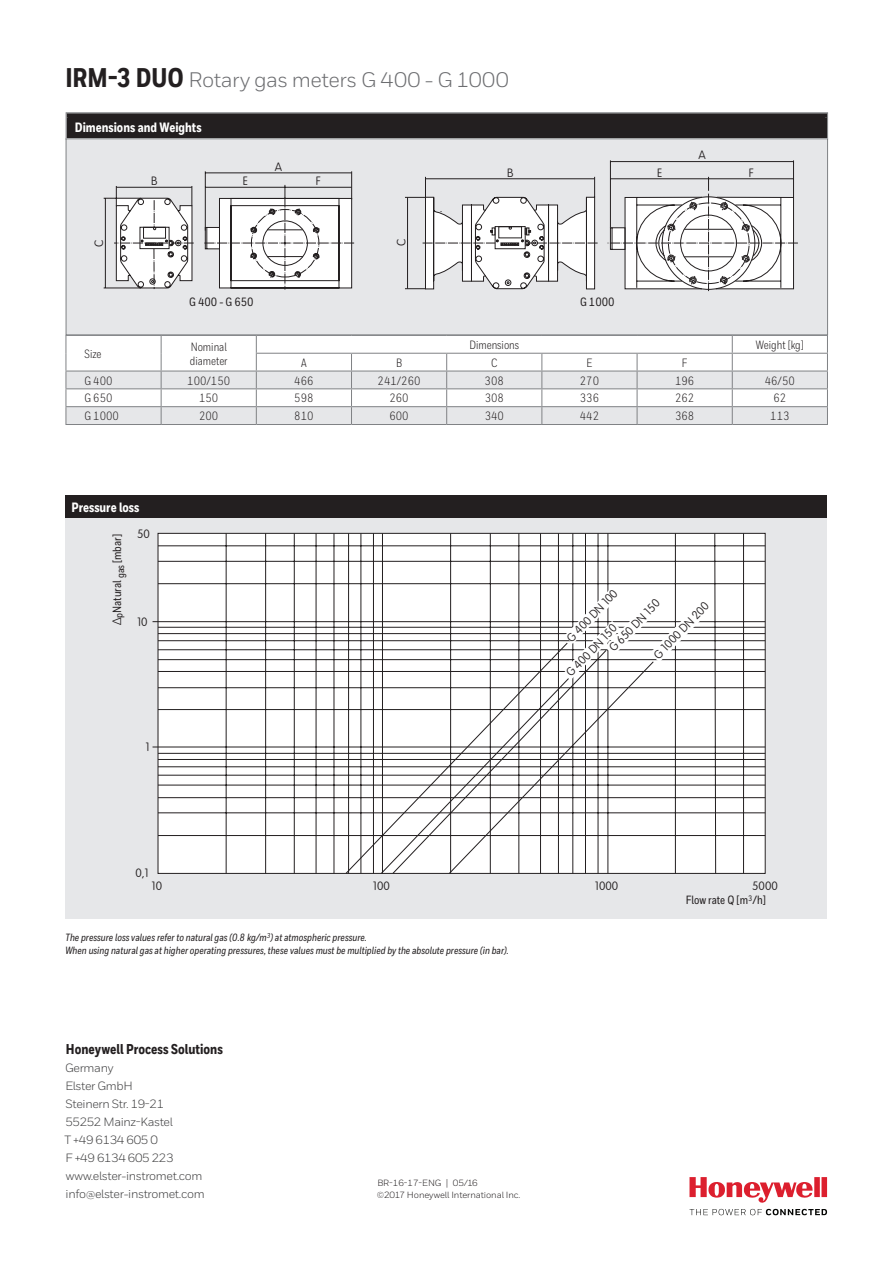
<style>
.page{position:relative;width:893px;height:1263px;background:#fff}
.page>*{position:absolute;margin:0;border:0;box-sizing:border-box;transform-origin:0 0}
.t1{font:21px "Honeywell Sans";letter-spacing:-.025em;color:#6c6d70}
.t2{font:800 14.25px "Honeywell Cond";color:#231f20}
.t3{font:800 13.5px "Honeywell Cond";color:#fff}
.t4{font:12px/13.5px "Honeywell Cond";color:#231f20}
.t5{font:12px/18px "Honeywell Sans";letter-spacing:-.03em;color:#3e3e3f}
.t6{font:500 12px "Honeywell Cond";color:#231f20}
.t7{font:100 12px "VAG Rounded Std";color:#231f20}
.t8{font:100 11.85px/23.5px "VAG Rounded Std";color:#231f20}
.t9{font:italic 500 10.5px/13.5px "Honeywell Cond";color:#231f20}
.t10{font:9px/12px "Honeywell Sans";letter-spacing:-.01em;color:#231f20}
.s1{font-family:"Honeywell Cond";font-weight:800;font-size:27px;color:#231f20}
.s2{font-family:"Helvetica Neue LTW1 G";font-weight:300}
.s3{font-size:10.35px}
</style>
<div class="page">
<div style="left:69px;top:116px;width:756px;height:22px;background:#231f20"></div>
<div style="left:67px;top:113px;width:760px;height:5px;background:#231f20"></div>
<hr style="left:67px;top:118px;width:4px;height:20px;background:#231f20">
<hr style="left:823px;top:118px;width:4px;height:20px;background:#231f20">
<div style="left:66px;top:112px;width:762px;height:28px;border:1px solid #808285"></div>
<div style="left:66px;top:139px;width:761px;height:196px;background:#e6e7e9"></div>
<hr style="left:205px;top:171px;width:1px;height:60px;background:#231f20">
<hr style="left:205px;top:173px;width:147px;height:1px;background:#231f20">
<svg style="left:204px;top:185px;width:147px;height:105px"></svg>
<svg style="left:114px;top:186px;width:80px;height:103px"></svg>
<hr style="left:104px;top:288px;width:37px;height:1px;background:#231f20">
<hr style="left:104px;top:198px;width:37px;height:1px;background:#231f20">
<hr style="left:105px;top:198px;width:1px;height:90px;background:#231f20">
<svg style="left:351px;top:171px;width:259px;height:118px"></svg>
<hr style="left:610px;top:160px;width:1px;height:68px;background:#231f20">
<hr style="left:793px;top:160px;width:1px;height:37px;background:#231f20">
<hr style="left:610px;top:161px;width:183px;height:1px;background:#231f20">
<svg style="left:404px;top:176px;width:394px;height:115px"></svg>
<div style="left:66px;top:138px;width:762px;height:197px;border:1px solid #808285"></div>
<div style="left:65px;top:517px;width:762px;height:402px;background:#e6e7e9"></div>
<svg style="left:152px;top:533px;width:614px;height:341px;background:#eae9e9"></svg>
<svg style="left:345px;top:642px;width:309px;height:232px;background:#e4e3e4"></svg>
<svg style="left:564px;top:587px;width:149px;height:91px;background:#ededed"></svg>
<div style="left:65px;top:495px;width:762px;height:23px;background:#231f20"></div>
<hr style="left:65px;top:335px;width:96px;height:1px;background:#808285">
<hr style="left:161px;top:335px;width:95px;height:1px;background:#808285">
<hr style="left:256px;top:335px;width:95px;height:1px;background:#808285">
<hr style="left:351px;top:335px;width:96px;height:1px;background:#808285">
<hr style="left:447px;top:335px;width:95px;height:1px;background:#808285">
<hr style="left:542px;top:335px;width:95px;height:1px;background:#808285">
<hr style="left:637px;top:335px;width:95px;height:1px;background:#808285">
<hr style="left:732px;top:335px;width:96px;height:1px;background:#808285">
<svg style="left:65px;top:336px;width:763px;height:88px"></svg>
<hr style="left:65px;top:424px;width:96px;height:1px;background:#808285">
<hr style="left:161px;top:424px;width:95px;height:1px;background:#808285">
<hr style="left:256px;top:424px;width:95px;height:1px;background:#808285">
<hr style="left:351px;top:424px;width:96px;height:1px;background:#808285">
<hr style="left:447px;top:424px;width:95px;height:1px;background:#808285">
<hr style="left:542px;top:424px;width:95px;height:1px;background:#808285">
<hr style="left:637px;top:424px;width:95px;height:1px;background:#808285">
<hr style="left:732px;top:424px;width:96px;height:1px;background:#808285">
<svg style="left:689px;top:1177px;width:138px;height:26px"></svg>
<svg style="left:689px;top:1209px;width:138px;height:6px"></svg>
<h1 class="t1" style="left:65px;top:67px;width:445px"><span class="s1">IRM-3 DUO</span> Rotary gas meters G 400 - G 1000</h1>
<p class="t3" style="left:75px;top:119px;width:128px">Dimensions and Weights</p>
<p class="t7" style="left:92px;top:247px;width:9px;rotate:-90deg">C</p>
<p class="t7" style="left:151px;top:174px;width:8px">B</p>
<p class="t7" style="left:275px;top:160px;width:9px">A</p>
<p class="t7" style="left:243px;top:174px;width:7px">E</p>
<p class="t7" style="left:316px;top:174px;width:6px">F</p>
<p class="t7" style="left:394px;top:246px;width:9px;rotate:-90deg">C</p>
<p class="t7" style="left:507px;top:166px;width:8px">B</p>
<p class="t6" style="left:189px;top:294px;width:66px">G 400 - G 650</p>
<p class="t6" style="left:580px;top:295px;width:36px">G 1000</p>
<p class="t7" style="left:698px;top:148px;width:9px">A</p>
<p class="t7" style="left:657px;top:165px;width:7px">E</p>
<p class="t7" style="left:749px;top:166px;width:6px">F</p>
<p class="t4" style="left:85px;top:347px;width:18px">Size</p>
<p class="t4" style="left:190px;top:340px;width:39px">Nominal diameter</p>
<p class="t4" style="left:469px;top:338px;width:51px">Dimensions</p>
<p class="t4" style="left:756px;top:338px;width:50px">Weight [kg]</p>
<p class="t4" style="left:301px;top:356px;width:7px">A</p>
<p class="t4" style="left:396px;top:356px;width:8px">B</p>
<p class="t4" style="left:491px;top:356px;width:8px">C</p>
<p class="t4" style="left:586px;top:356px;width:7px">E</p>
<p class="t4" style="left:682px;top:356px;width:7px">F</p>
<p class="t4" style="left:85px;top:374px;width:29px">G 400</p>
<p class="t4" style="left:187px;top:374px;width:44px">100/150</p>
<p class="t4" style="left:294px;top:374px;width:21px">466</p>
<p class="t4" style="left:378px;top:374px;width:44px">241/260</p>
<p class="t4" style="left:485px;top:374px;width:21px">308</p>
<p class="t4" style="left:580px;top:374px;width:21px">270</p>
<p class="t4" style="left:675px;top:374px;width:21px">196</p>
<p class="t4" style="left:765px;top:374px;width:32px">46/50</p>
<p class="t4" style="left:85px;top:392px;width:29px">G 650</p>
<p class="t4" style="left:199px;top:392px;width:21px">150</p>
<p class="t4" style="left:294px;top:392px;width:21px">598</p>
<p class="t4" style="left:389px;top:392px;width:21px">260</p>
<p class="t4" style="left:485px;top:392px;width:21px">308</p>
<p class="t4" style="left:580px;top:392px;width:21px">336</p>
<p class="t4" style="left:675px;top:392px;width:21px">262</p>
<p class="t4" style="left:773px;top:392px;width:14px">62</p>
<p class="t4" style="left:85px;top:409px;width:36px">G 1000</p>
<p class="t4" style="left:199px;top:409px;width:21px">200</p>
<p class="t4" style="left:294px;top:409px;width:21px">810</p>
<p class="t4" style="left:389px;top:409px;width:21px">600</p>
<p class="t4" style="left:485px;top:409px;width:21px">340</p>
<p class="t4" style="left:580px;top:409px;width:21px">442</p>
<p class="t4" style="left:675px;top:409px;width:21px">368</p>
<p class="t4" style="left:770px;top:409px;width:21px">113</p>
<p class="t3" style="left:71px;top:499px;width:69px">Pressure loss</p>
<p class="t6" style="left:110px;top:625px;width:93px;rotate:-90deg"><span class="s2">∆</span><sub>p</sub>Natural <sub>gas</sub> [mbar]</p>
<p class="t7" style="left:137px;top:526px;width:14px">50</p>
<p class="t7" style="left:137px;top:615px;width:12px">10</p>
<p class="t7" style="left:145px;top:740px;width:6px">1</p>
<p class="t7" style="left:135px;top:866px;width:15px">0,1</p>
<p class="t8" style="left:543px;top:650px;width:94px;text-indent:26px;rotate:-46deg">G 400 DN 100<br>G 400 DN 150</p>
<p class="t8" style="left:603px;top:642px;width:69px;rotate:-46deg">G 650 DN 150</p>
<p class="t8" style="left:648px;top:649px;width:75px;rotate:-46deg">G 1000 DN 200</p>
<p class="t7" style="left:152px;top:879px;width:12px">10</p>
<p class="t7" style="left:373px;top:879px;width:18px">100</p>
<p class="t7" style="left:595px;top:879px;width:25px">1000</p>
<p class="t7" style="left:752px;top:879px;width:27px">5000</p>
<p class="t9" style="left:65px;top:930px;width:445px">The pressure loss values refer to natural gas (0.8 kg/m<sup>3</sup>) at atmospheric pressure.<br>When using natural gas at higher operating pressures, these values must be multiplied by the absolute pressure (in bar).</p>
<h2 class="t2" style="left:66px;top:1040px;width:158px">Honeywell Process Solutions</h2>
<p class="t5" style="left:64px;top:1058px;width:142px">Germany<br>Elster GmbH<br>Steinern Str. 19-21<br>55252 Mainz-Kastel<br>T +49 6134 605 0<br>F +49 6134 605 223 www.elster-instromet.com info@elster-instromet.com</p>
<p class="t10" style="left:377px;top:1177px;width:145px">BR-16-17-ENG <span class="s3">|</span> 05/16<br>©2017 Honeywell International Inc.</p>
<p class="t6" style="left:686px;top:893px;width:82px">Flow rate Q [m<sup>3</sup>/h]</p>
</div>
